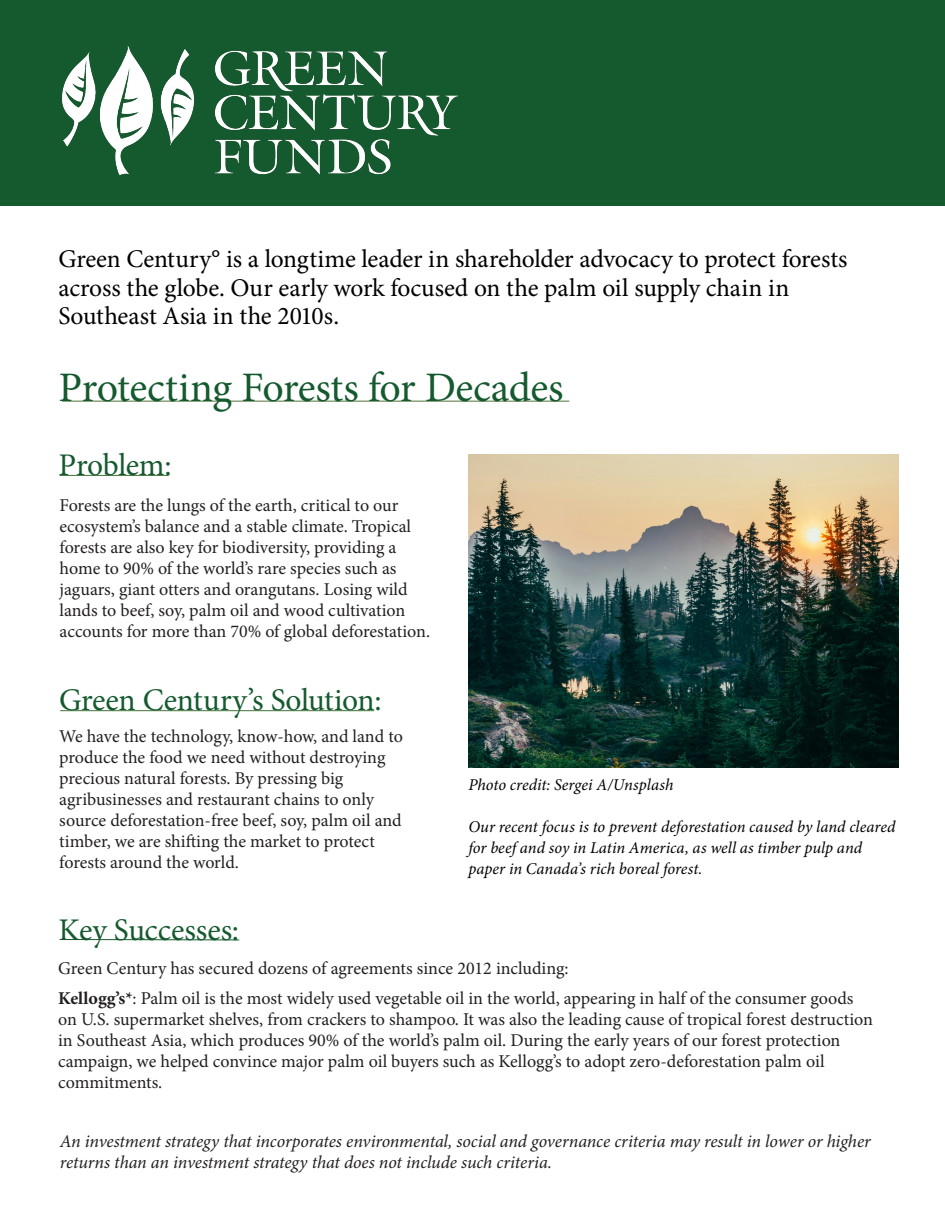
<style>
.page{position:relative;width:945px;height:1215px;background:#fff}
.page>*{position:absolute;margin:0;border:0;box-sizing:border-box;transform-origin:0 0}
.Subhead_Bold{font:42px "Minion Pro";letter-spacing:-.01em;color:#155a2e}
.Subhead_Bold-2{font:31.5px "Minion Pro";letter-spacing:-.015em;color:#155a2e}
.Subhead_Bold-3{font:25.5px/28.5px "Minion Pro";letter-spacing:-.01em;color:#000}
.BodyText{font:18px/21px "Minion Pro";letter-spacing:-.005em;color:#231f20}
.BodyText-2{font:italic 18px/21px "Minion Pro";letter-spacing:-.01em;color:#231f20}
.Subhead_Bold-4{font:italic 16.5px/21px "Minion Pro";color:#000}
.s1{font-weight:700}
</style>
<div class="page">
<div style="left:0;top:0;width:945px;height:206px;background:#155a2e"></div>
<hr style="left:62px;top:401px;width:507px;height:1px;background:#507138">
<hr style="left:60px;top:475px;width:109px;height:1px;background:#407337">
<hr style="left:60px;top:939px;width:179px;height:1px;background:#155a2e">
<hr style="left:60px;top:710px;width:314px;height:1px;background:#407337">
<img style="left:62px;top:46px;width:396px;height:130px">
<img style="left:468px;top:454px;width:430px;height:313px">
<p class="Subhead_Bold-3" style="left:58px;top:245px;width:791px">Green Century° is a longtime leader in shareholder advocacy to protect forests across the globe. Our early work focused on the palm oil supply chain in<br>Southeast Asia in the 2010s.</p>
<p class="Subhead_Bold" style="left:58px;top:360px;width:507px">Protecting Forests for Decades</p>
<p class="Subhead_Bold-2" style="left:58px;top:443px;width:115px">Problem:</p>
<p class="BodyText" style="left:60px;top:495px;width:372px">Forests are the lungs of the earth, critical to our ecosystem’s balance and a stable climate. Tropical forests are also key for biodiversity, providing a home to 90% of the world’s rare species such as jaguars, giant otters and orangutans. Losing wild lands to beef, soy, palm oil and wood cultivation accounts for more than 70% of global deforestation.</p>
<p class="Subhead_Bold-2" style="left:59px;top:679px;width:324px">Green Century’s Solution:</p>
<p class="BodyText" style="left:59px;top:726px;width:345px">We have the technology, know-how, and land to produce the food we need without destroying precious natural forests. By pressing big agribusinesses and restaurant chains to only source deforestation-free beef, soy, palm oil and timber, we are shifting the market to protect forests around the world.</p>
<p class="Subhead_Bold-4" style="left:469px;top:774px;width:206px">Photo credit: Sergei A/Unsplash</p>
<p class="Subhead_Bold-4" style="left:469px;top:816px;width:428px">Our recent focus is to prevent deforestation caused by land cleared for beef and soy in Latin America, as well as timber pulp and paper in Canada’s rich boreal forest.</p>
<p class="Subhead_Bold-2" style="left:58px;top:909px;width:182px">Key Successes:</p>
<p class="BodyText" style="left:58px;top:958px;width:512px">Green Century has secured dozens of agreements since 2012 including:</p>
<p class="BodyText" style="left:58px;top:988px;width:816px"><span class="s1">Kellogg’s*</span>: Palm oil is the most widely used vegetable oil in the world, appearing in half of the consumer goods on U.S. supermarket shelves, from crackers to shampoo. It was also the leading cause of tropical forest destruction in Southeast Asia, which produces 90% of the world’s palm oil. During the early years of our forest protection campaign, we helped convince major palm oil buyers such as Kellogg’s to adopt zero-deforestation palm oil commitments.</p>
<p class="BodyText-2" style="left:60px;top:1130px;width:813px">An investment strategy that incorporates environmental, social and governance criteria may result in lower or higher returns than an investment strategy that does not include such criteria.</p>
</div>
